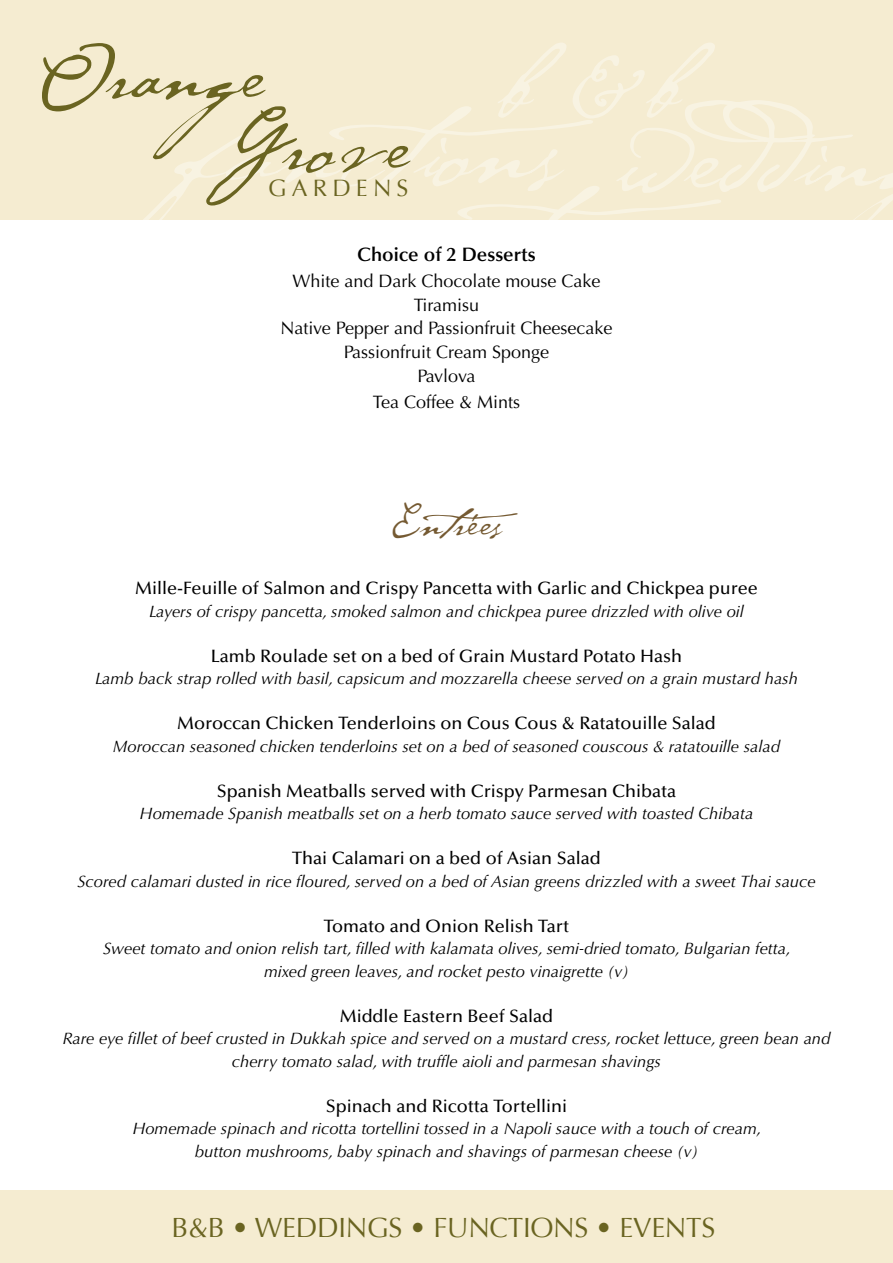
<style>
.page{position:relative;width:893px;height:1263px;background:#fff}
.page>*{position:absolute;margin:0;border:0;box-sizing:border-box;transform-origin:0 0}
.t1{font:92.7px/70.8px "Cezanne";color:#6a6421}
.t2{font:45px "Cezanne";color:#755a32}
.t3{font:27.75px "Optima";letter-spacing:-.01em;color:#6a6421}
.t4{font:23.7px "Optima";letter-spacing:.22em;color:#6a6421}
.t5{font:600 19.5px "Optima LT";color:#000}
.t6{font:500 18px "Optima LT";color:#000}
.t7{font:18px/24.3px "Optima LT";color:#000;text-align:center}
.t8{font:italic 16.5px/22.5px "Optima LT";color:#000;text-align:center}
</style>
<div class="page">
<div style="left:0;top:0;width:893px;height:220px;background:#f5ecd1"></div>
<svg style="left:143px;top:106px;width:450px;height:114px"></svg>
<svg style="left:617px;top:100px;width:276px;height:120px"></svg>
<svg style="left:318px;top:186px;width:404px;height:34px"></svg>
<svg style="left:497px;top:43px;width:218px;height:76px"></svg>
<div style="left:0;top:1191px;width:893px;height:72px;background:#f5ecd1"></div>
<h1 class="t1" style="left:210px;top:29px;width:200px;text-indent:-174px">Orange<br>Grove</h1>
<h3 class="t4" style="left:268px;top:174px;width:142px">GARDENS</h3>
<p class="t5" style="left:357px;top:243px;width:180px">Choice of 2 Desserts</p>
<p class="t7" style="left:280px;top:268px;width:334px">White and Dark Chocolate mouse Cake<br>Tiramisu<br>Native Pepper and Passionfruit Cheesecake<br>Passionfruit Cream Sponge<br>Pavlova<br>Tea Coffee &amp; Mints</p>
<h2 class="t2" style="left:391px;top:492px;width:148px">Entrées</h2>
<p class="t6" style="left:135px;top:578px;width:624px">Mille-Feuille of Salmon and Crispy Pancetta with Garlic and Chickpea puree</p>
<p class="t8" style="left:149px;top:600px;width:596px">Layers of crispy pancetta, smoked salmon and chickpea puree drizzled with olive oil</p>
<p class="t6" style="left:211px;top:645px;width:473px">Lamb Roulade set on a bed of Grain Mustard Potato Hash</p>
<p class="t8" style="left:95px;top:667px;width:704px">Lamb back strap rolled with basil, capsicum and mozzarella cheese served on a grain mustard hash</p>
<p class="t6" style="left:177px;top:713px;width:540px">Moroccan Chicken Tenderloins on Cous Cous &amp; Ratatouille Salad</p>
<p class="t8" style="left:113px;top:735px;width:669px">Moroccan seasoned chicken tenderloins set on a bed of seasoned couscous &amp; ratatouille salad</p>
<p class="t6" style="left:217px;top:780px;width:461px">Spanish Meatballs served with Crispy Parmesan Chibata</p>
<p class="t8" style="left:140px;top:802px;width:615px">Homemade Spanish meatballs set on a herb tomato sauce served with toasted Chibata</p>
<p class="t6" style="left:292px;top:848px;width:310px">Thai Calamari on a bed of Asian Salad</p>
<p class="t8" style="left:77px;top:870px;width:740px">Scored calamari dusted in rice floured, served on a bed of Asian greens drizzled with a sweet Thai sauce</p>
<p class="t6" style="left:324px;top:915px;width:247px">Tomato and Onion Relish Tart</p>
<p class="t8" style="left:103px;top:937px;width:689px">Sweet tomato and onion relish tart, filled with kalamata olives, semi-dried tomato, Bulgarian fetta, mixed green leaves, and rocket pesto vinaigrette (v)</p>
<p class="t6" style="left:340px;top:1005px;width:215px">Middle Eastern Beef Salad</p>
<p class="t8" style="left:62px;top:1027px;width:770px">Rare eye fillet of beef crusted in Dukkah spice and served on a mustard cress, rocket lettuce, green bean and cherry tomato salad, with truffle aioli and parmesan shavings</p>
<p class="t6" style="left:326px;top:1095px;width:243px">Spinach and Ricotta Tortellini</p>
<p class="t8" style="left:132px;top:1117px;width:631px">Homemade spinach and ricotta tortellini tossed in a Napoli sauce with a touch of cream, button mushrooms, baby spinach and shavings of parmesan cheese (v)</p>
<h3 class="t3" style="left:171px;top:1211px;width:545px">B&amp;B • WEDDINGS • FUNCTIONS • EVENTS</h3>
</div>
